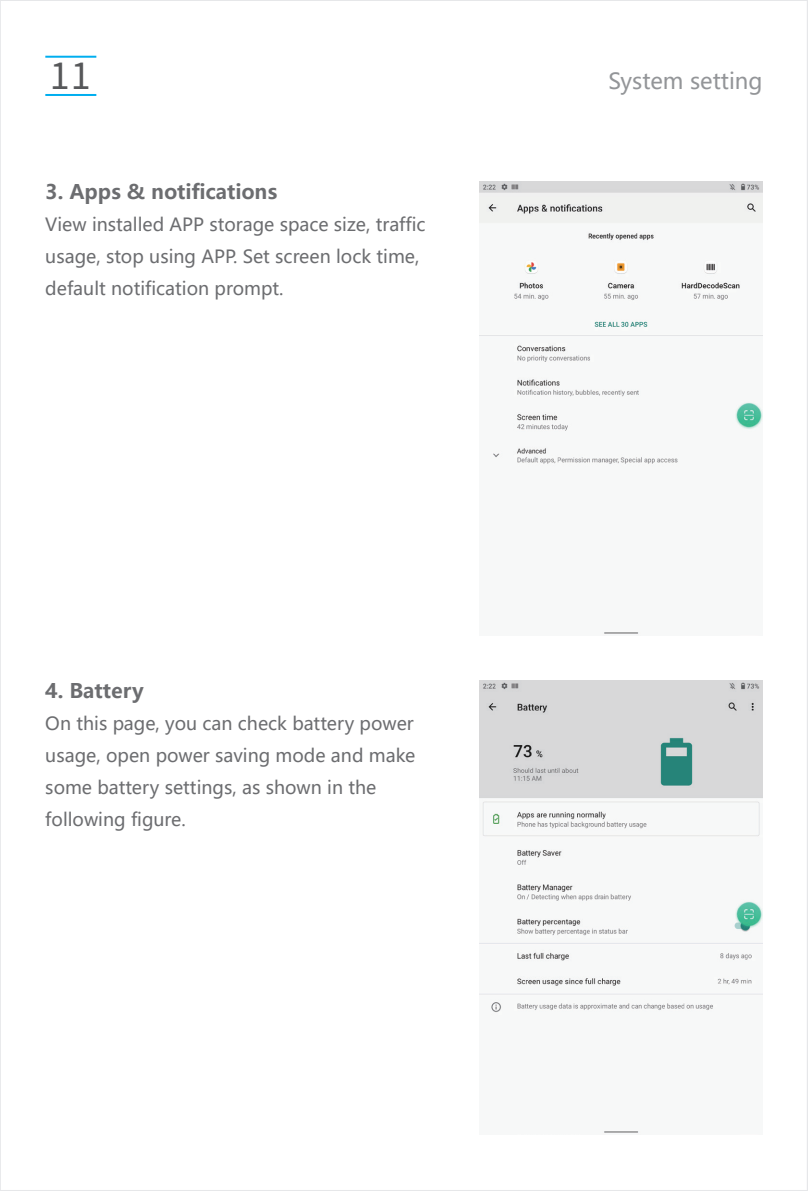
<style>
.page{position:relative;width:808px;height:1191px;background:#fff}
.page>*{position:absolute;margin:0;border:0;box-sizing:border-box;transform-origin:0 0}
.t1{font:36px "Source Han Sans CN";color:#57585a}
.t2{font:22px "Microsoft Ya Hei";color:#939598}
.t3{font:700 20px "Microsoft Ya Hei";color:#6c6d70}
.t4{font:18px/32px "Microsoft Ya Hei";color:#6c6d70}
</style>
<div class="page">
<img style="left:479px;top:181px;width:283px;height:454px">
<img style="left:479px;top:680px;width:283px;height:454px">
<hr style="left:45px;top:56px;width:51px;height:2px;background:#00aeef">
<hr style="left:45px;top:94px;width:51px;height:2px;background:#00aeef">
<h1 class="t1" style="left:50px;top:56px;width:42px">11</h1>
<p class="t2" style="left:608px;top:66px;width:156px">System setting</p>
<p class="t3" style="left:45px;top:177px;width:234px">3. Apps &amp; notifications</p>
<p class="t4" style="left:45px;top:208px;width:382px">View installed APP storage space size, traffic usage, stop using APP. Set screen lock time, default notification prompt.</p>
<p class="t3" style="left:45px;top:676px;width:100px">4. Battery</p>
<p class="t4" style="left:45px;top:706px;width:371px">On this page, you can check battery power usage, open power saving mode and make some battery settings, as shown in the following figure.</p>
</div>
